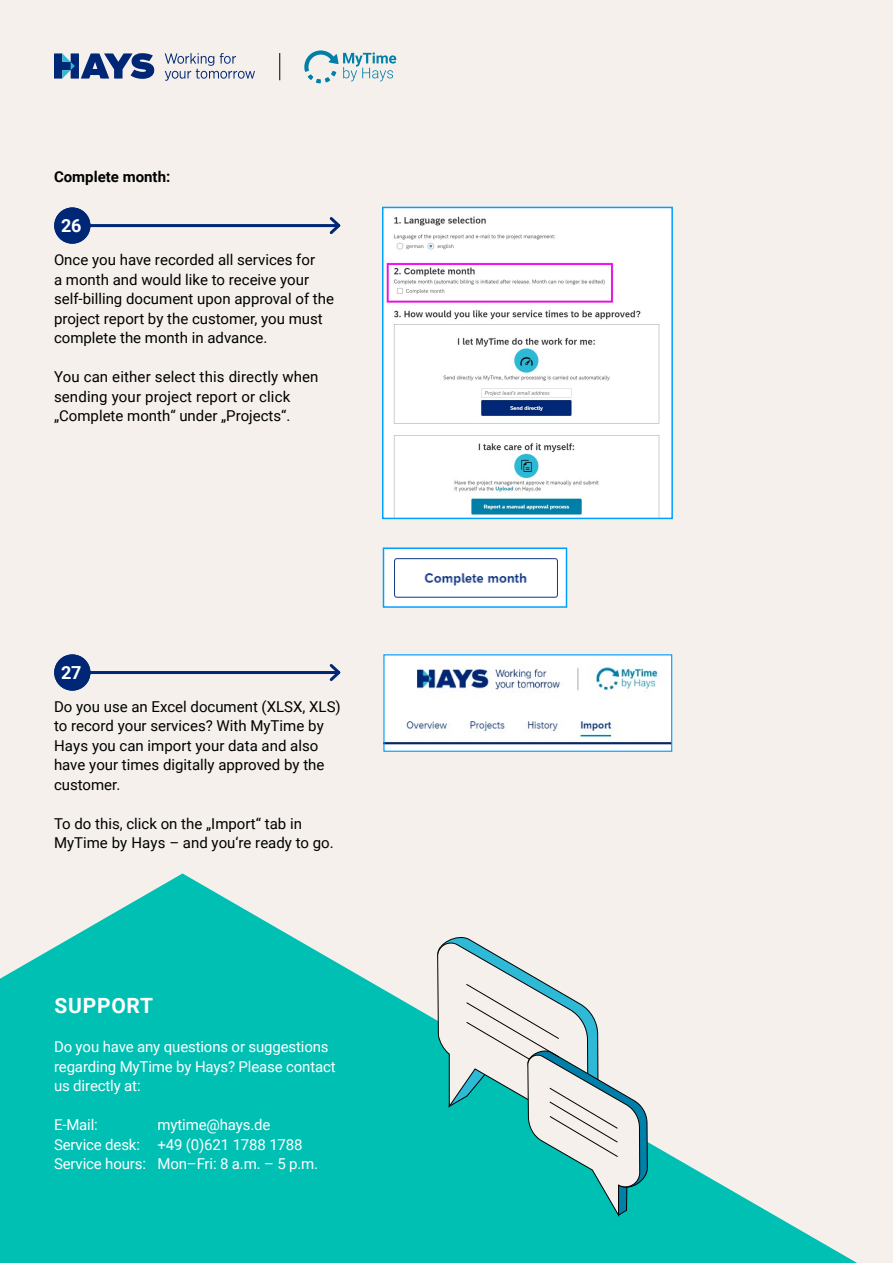
<style>
.page{position:relative;width:893px;height:1263px;background:#f5f0eb}
.page>*{position:absolute;margin:0;border:0;box-sizing:border-box;transform-origin:0 0}
.t1{font:700 21px "Roboto";letter-spacing:.035em;color:#fff}
.t2{font:700 18px "Roboto";color:#fff}
.t3{font:15px/19.5px "Roboto";color:#000}
.t4{font:15px/19.5px "Roboto";letter-spacing:-.01em;color:#fff}
.t5{font:700 15px "Roboto";color:#000}
</style>
<div class="page">
<svg style="left:165px;top:53px;width:90px;height:28px"></svg>
<svg style="left:54px;top:53px;width:101px;height:26px"></svg>
<svg style="left:279px;top:53px;width:1px;height:27px"></svg>
<svg style="left:304px;top:50px;width:92px;height:33px"></svg>
<svg style="left:0;top:873px;width:857px;height:390px;fill:#00bfb3"></svg>
<div style="left:54px;top:654px;width:36px;height:37px;background:#002776;border-radius:50%"></div>
<hr style="left:89px;top:671px;width:250px;height:3px;background:#002776">
<svg style="left:329px;top:664px;width:12px;height:17px"></svg>
<div style="left:384px;top:655px;width:288px;height:96px;background:#fff"></div>
<img style="left:385px;top:667px;width:285px;height:77px">
<div style="left:383px;top:654px;width:289px;height:98px;border:1px solid #00a0ff"></div>
<svg style="left:437px;top:933px;width:211px;height:283px"></svg>
<div style="left:54px;top:207px;width:36px;height:37px;background:#002776;border-radius:50%"></div>
<hr style="left:89px;top:224px;width:250px;height:3px;background:#002776">
<svg style="left:327px;top:217px;width:14px;height:18px"></svg>
<img style="left:385px;top:210px;width:285px;height:306px">
<div style="left:382px;top:207px;width:291px;height:312px;border:2px solid #00a0ff"></div>
<img style="left:386px;top:550px;width:178px;height:55px">
<div style="left:383px;top:547px;width:184px;height:61px;border:2px solid #00a0ff"></div>
<p class="t5" style="left:54px;top:166px;width:118px">Complete month:</p>
<p class="t2" style="left:61px;top:213px;width:22px">26</p>
<p class="t3" style="left:54px;top:249px;width:282px">Once you have recorded all services for<br>a month and would like to receive your self-billing document upon approval of the project report by the customer, you must complete the month in advance.</p>
<p class="t3" style="left:54px;top:366px;width:266px">You can either select this directly when sending your project report or click „Complete month“ under „Projects“.</p>
<p class="t2" style="left:61px;top:660px;width:22px">27</p>
<p class="t3" style="left:54px;top:696px;width:288px">Do you use an Excel document (XLSX, XLS) to record your services? With MyTime by Hays you can import your data and also have your times digitally approved by the customer.</p>
<p class="t3" style="left:54px;top:813px;width:281px">To do this, click on the „Import“ tab in<br>MyTime by Hays – and you‘re ready to go.</p>
<h1 class="t1" style="left:55px;top:990px;width:100px">SUPPORT</h1>
<p class="t4" style="left:54px;top:1036px;width:283px">Do you have any questions or suggestions regarding MyTime by Hays? Please contact us directly at:</p>
<p class="t4" style="left:54px;top:1114px;width:45px">E-Mail:</p>
<p class="t4" style="left:54px;top:1114px;width:266px;text-indent:104px">mytime@hays.de<br>Service desk: +49 (0)621 1788 1788<br>Service hours: Mon–Fri: 8 a.m. – 5 p.m.</p>
</div>
